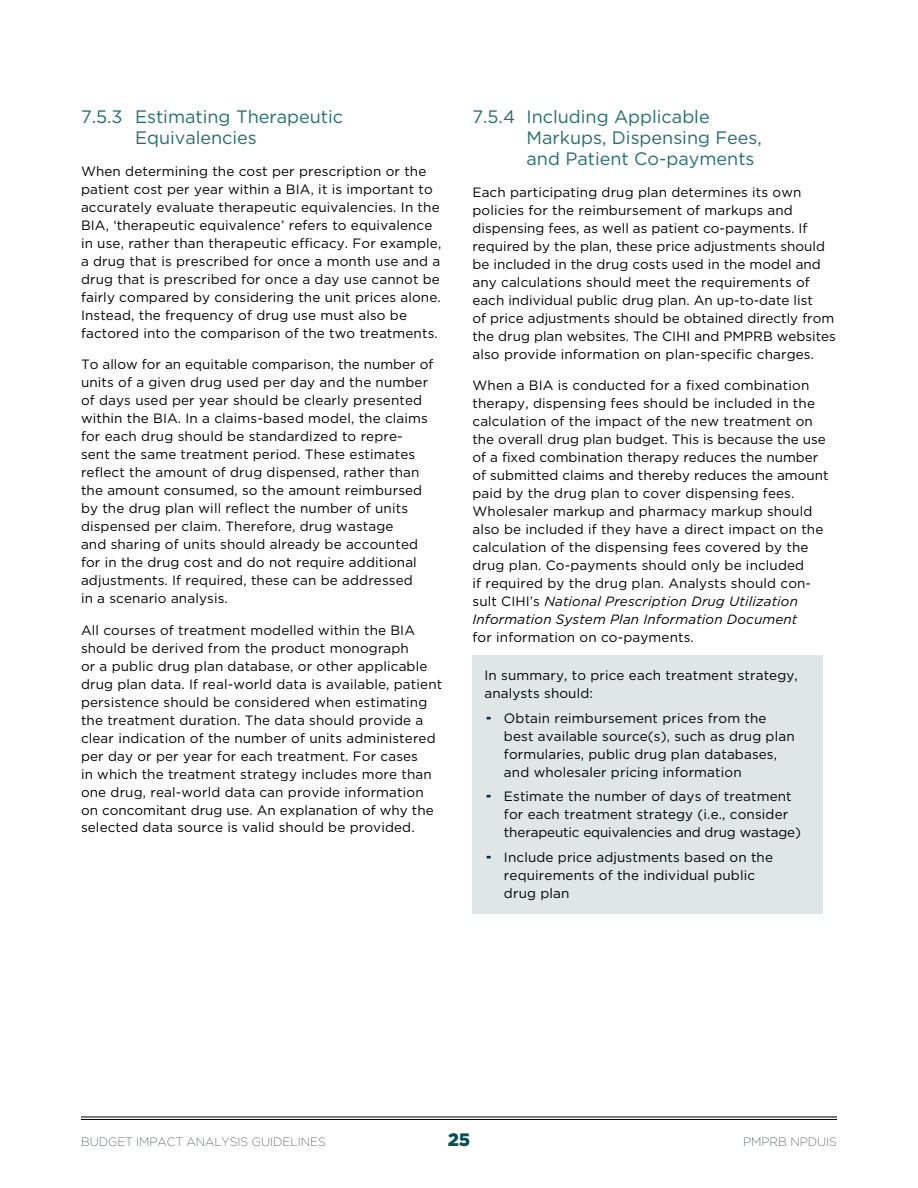
<style>
.page{position:relative;width:918px;height:1188px;background:#fff}
.page>*{position:absolute;margin:0;border:0;box-sizing:border-box;transform-origin:0 0}
.t1{font:18px/21px "Gotham HTF";color:#236e6e}
.t2{font:900 18px "Gotham HTF";color:#03505b}
.t3{font:13.5px/18px "Gotham HTF";letter-spacing:.01em;color:#000}
.t4{font:200 12px "Gotham HTF";color:#303c42}
.s1{font-style:italic}
</style>
<div class="page">
<hr style="left:81px;top:1117px;width:756px;height:1px;background:#000">
<hr style="left:81px;top:1119px;width:756px;height:1px;background:#000">
<div style="left:472px;top:656px;width:352px;height:58px;background:#e0e5e6"></div>
<div style="left:472px;top:705px;width:352px;height:88px;background:#e0e5e6"></div>
<div style="left:472px;top:783px;width:352px;height:70px;background:#e0e5e6"></div>
<div style="left:472px;top:844px;width:352px;height:69px;background:#e0e5e6"></div>
<h1 class="t1" style="left:135px;top:106px;width:210px;text-indent:-54px">7.5.3 Estimating Therapeutic<br>Equivalencies</h1>
<p class="t3" style="left:81px;top:162px;width:362px">When determining the cost per prescription or the patient cost per year within a BIA, it is important to accurately evaluate therapeutic equivalencies. In the BIA, ‘therapeutic equivalence’ refers to equivalence in use, rather than therapeutic efficacy. For example, a drug that is prescribed for once a month use and a drug that is prescribed for once a day use cannot be fairly compared by considering the unit prices alone.<br>Instead, the frequency of drug use must also be factored into the comparison of the two treatments.</p>
<p class="t3" style="left:81px;top:355px;width:354px">To allow for an equitable comparison, the number of units of a given drug used per day and the number of days used per year should be clearly presented within the BIA. In a claims-based model, the claims for each drug should be standardized to repre&shy;sent the same treatment period. These estimates reflect the amount of drug dispensed, rather than the amount consumed, so the amount reimbursed by the drug plan will reflect the number of units dispensed per claim. Therefore, drug wastage<br>and sharing of units should already be accounted for in the drug cost and do not require additional adjustments. If required, these can be addressed<br>in a scenario analysis.</p>
<p class="t3" style="left:81px;top:621px;width:363px">All courses of treatment modelled within the BIA should be derived from the product monograph<br>or a public drug plan database, or other applicable drug plan data. If real-world data is available, patient persistence should be considered when estimating the treatment duration. The data should provide a clear indication of the number of units administered per day or per year for each treatment. For cases<br>in which the treatment strategy includes more than one drug, real-world data can provide information on concomitant drug use. An explanation of why the selected data source is valid should be provided.</p>
<h1 class="t1" style="left:526px;top:106px;width:237px;text-indent:-54px">7.5.4 Including Applicable<br>Markups, Dispensing Fees, and Patient Co-payments</h1>
<p class="t3" style="left:472px;top:183px;width:365px">Each participating drug plan determines its own policies for the reimbursement of markups and dispensing fees, as well as patient co-payments. If required by the plan, these price adjustments should be included in the drug costs used in the model and any calculations should meet the requirements of each individual public drug plan. An up-to-date list<br>of price adjustments should be obtained directly from the drug plan websites. The CIHI and PMPRB websites also provide information on plan-specific charges.</p>
<p class="t3" style="left:472px;top:376px;width:358px">When a BIA is conducted for a fixed combination therapy, dispensing fees should be included in the calculation of the impact of the new treatment on the overall drug plan budget. This is because the use of a fixed combination therapy reduces the number of submitted claims and thereby reduces the amount paid by the drug plan to cover dispensing fees.<br>Wholesaler markup and pharmacy markup should also be included if they have a direct impact on the calculation of the dispensing fees covered by the drug plan. Co-payments should only be included<br>if required by the drug plan. Analysts should con&shy;sult CIHI’s <span class="s1">National Prescription Drug Utilization Information System Plan Information Document</span></p>
<p class="t3" style="left:472px;top:628px;width:223px">for information on co-payments.</p>
<p class="t3" style="left:485px;top:666px;width:315px">In summary, to price each treatment strategy, analysts should:</p>
<p class="t3" style="left:504px;top:709px;width:292px">Obtain reimbursement prices from the best available source(s), such as drug plan formularies, public drug plan databases, and wholesaler pricing information</p>
<p class="t3" style="left:504px;top:787px;width:299px">Estimate the number of days of treatment for each treatment strategy (i.e., consider therapeutic equivalencies and drug wastage)</p>
<p class="t3" style="left:504px;top:848px;width:271px">Include price adjustments based on the requirements of the individual public drug plan</p>
<p class="t4" style="left:81px;top:1135px;width:246px">BUDGET IMPACT ANALYSIS GUIDELINES</p>
<h1 class="t2" style="left:448px;top:1129px;width:24px">25</h1>
<p class="t4" style="left:743px;top:1135px;width:95px">PMPRB NPDUIS</p>
</div>
